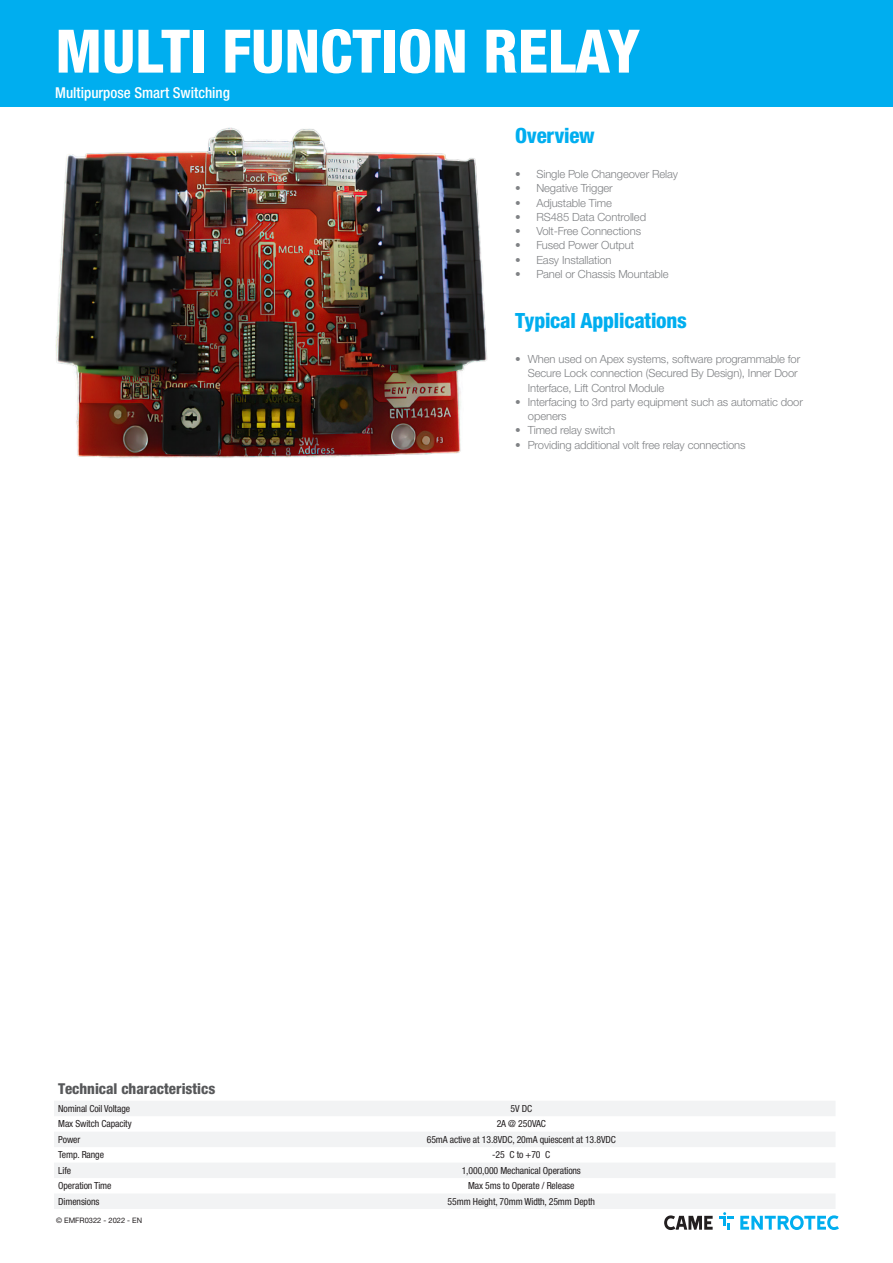
<style>
.page{position:relative;width:893px;height:1263px;background:#fff}
.page>*{position:absolute;margin:0;border:0;box-sizing:border-box;transform-origin:0 0}
.Name{font:800 condensed 60px "Helvetica Neue LTW1 G";color:#fff}
.Presentation{font:800 condensed 21px "Helvetica Neue LTW1 G";letter-spacing:-.01em;color:#00aeef}
.Max_Performance{font:500 condensed 15px "Helvetica Neue LTW1 G";color:#fff}
.t1{font:800 condensed 15px "Helvetica Neue LTW1 G";color:#57585a}
.t2{font:300 11.25px/14.2px "Helvetica Neue LTW1 G";letter-spacing:-.01em;color:#808285}
.Data{font:condensed 9.75px "Helvetica Neue LTW1 G";letter-spacing:-.01em;color:#231f20}
.t3{font:7.5px "Helvetica Neue LT Std";color:#231f20}
</style>
<div class="page">
<img style="left:55px;top:127px;width:432px;height:331px">
<div style="left:0;top:0;width:893px;height:106px;background:#00aeef"></div>
<svg style="left:54px;top:1101px;width:781px;height:108px;fill:#f2f3f4"></svg>
<svg style="left:664px;top:1215px;width:49px;height:15px"></svg>
<svg style="left:719px;top:1212px;width:14px;height:18px"></svg>
<svg style="left:740px;top:1215px;width:99px;height:15px"></svg>
<p class="Name" style="left:55px;top:15px;width:586px">MULTI FUNCTION RELAY</p>
<p class="Max_Performance" style="left:55px;top:83px;width:176px">Multipurpose Smart Switching</p>
<p class="Presentation" style="left:515px;top:122px;width:81px">Overview</p>
<p class="t2" style="left:515px;top:167px;width:165px">• Single Pole Changeover Relay</p>
<p class="t2" style="left:515px;top:181px;width:99px">• Negative Trigger</p>
<p class="t2" style="left:515px;top:195px;width:98px">• Adjustable Time</p>
<p class="t2" style="left:515px;top:210px;width:133px">• RS485 Data Controlled</p>
<p class="t2" style="left:515px;top:224px;width:127px">• Volt-Free Connections</p>
<p class="t2" style="left:515px;top:238px;width:121px">• Fused Power Output</p>
<p class="t2" style="left:515px;top:252px;width:98px">• Easy Installation</p>
<p class="t2" style="left:515px;top:267px;width:155px">• Panel or Chassis Mountable</p>
<p class="Presentation" style="left:515px;top:307px;width:173px">Typical Applications</p>
<p class="t2" style="left:528px;top:352px;width:274px;text-indent:-13px">• When used on Apex systems, software programmable for<br>Secure Lock connection (Secured By Design), Inner Door<br>Interface, Lift Control Module</p>
<p class="t2" style="left:528px;top:395px;width:277px;text-indent:-13px">• Interfacing to 3rd party equipment such as automatic door openers</p>
<p class="t2" style="left:515px;top:423px;width:102px">• Timed relay switch</p>
<p class="t2" style="left:515px;top:437px;width:232px">• Providing additional volt free relay connections</p>
<p class="t1" style="left:58px;top:1080px;width:159px">Technical characteristics</p>
<p class="Data" style="left:58px;top:1103px;width:73px">Nominal Coil Voltage</p>
<p class="Data" style="left:510px;top:1103px;width:23px">5V DC</p>
<p class="Data" style="left:58px;top:1118px;width:75px">Max Switch Capacity</p>
<p class="Data" style="left:497px;top:1118px;width:51px">2A @ 250VAC</p>
<p class="Data" style="left:58px;top:1134px;width:24px">Power</p>
<p class="Data" style="left:427px;top:1134px;width:190px">65mA active at 13.8VDC, 20mA quiescent at 13.8VDC</p>
<p class="Data" style="left:58px;top:1149px;width:47px">Temp. Range</p>
<p class="Data" style="left:492px;top:1149px;width:60px">-25 C to +70 C</p>
<p class="Data" style="left:58px;top:1164px;width:14px">Life</p>
<p class="Data" style="left:462px;top:1164px;width:121px">1,000,000 Mechanical Operations</p>
<p class="Data" style="left:58px;top:1180px;width:55px">Operation Time</p>
<p class="Data" style="left:468px;top:1180px;width:108px">Max 5ms to Operate / Release</p>
<p class="Data" style="left:58px;top:1195px;width:43px">Dimensions</p>
<p class="Data" style="left:448px;top:1195px;width:149px">55mm Height, 70mm Width, 25mm Depth</p>
<p class="t3" style="left:56px;top:1216px;width:88px">© EMFR0322 - 2022 - EN</p>
</div>
